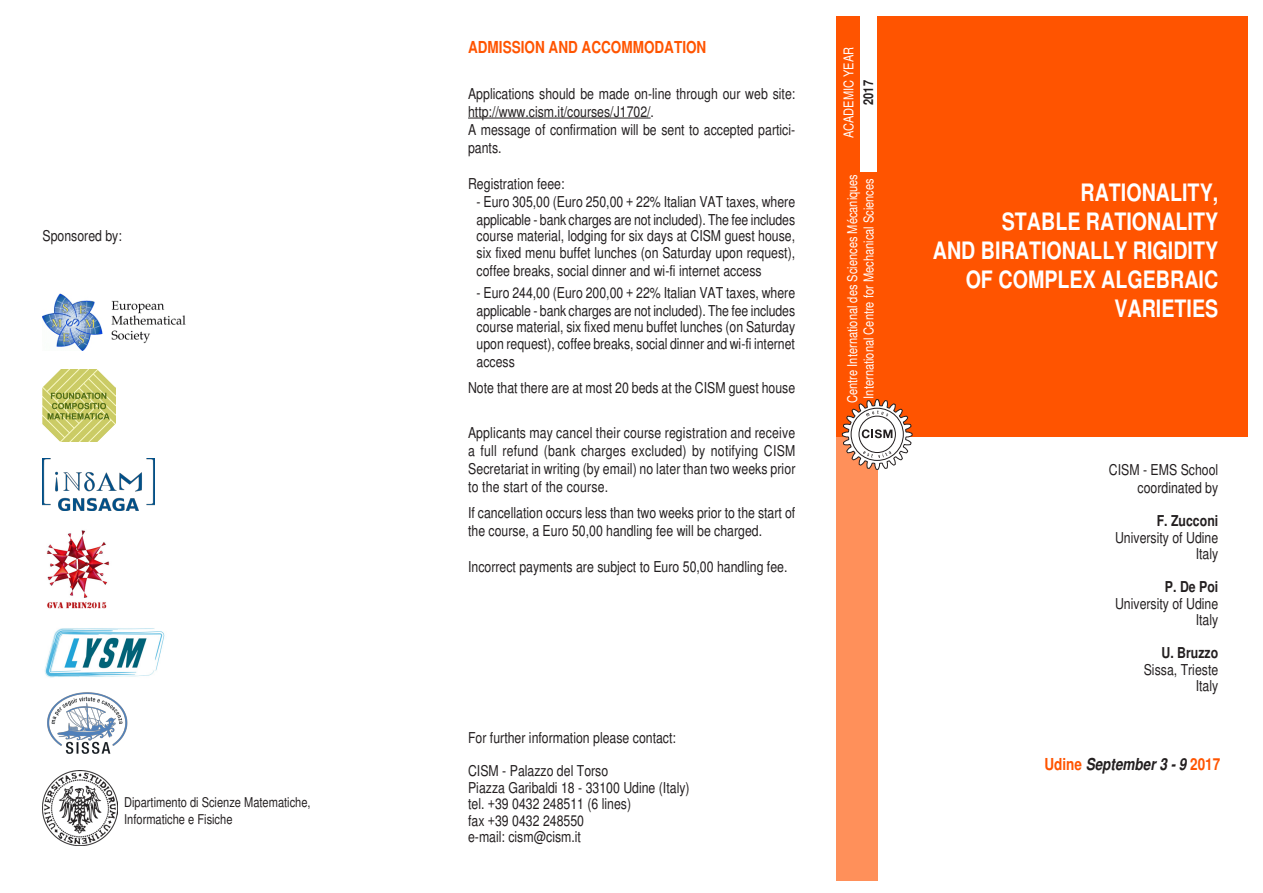
<style>
.page{position:relative;width:1263px;height:893px;background:#fff}
.page>*{position:absolute;margin:0;border:0;box-sizing:border-box;transform-origin:0 0}
.t1{font:700 condensed 24px/28.8px "Helvetica";color:#fff;text-align:right}
.t2{font:700 condensed 16.5px "Helvetica";color:#ff5400}
.t3{font:italic 700 condensed 16.5px "Helvetica";color:#231f20}
.Titolo_lecturers{font:condensed 15px/18px "Helvetica";color:#231f20}
.Titolo_lecturers-2{font:700 condensed 15px "Helvetica";color:#231f20}
.t4{font:condensed 13.5px "Helvetica";color:#fff}
.t5{font:condensed 13.5px "Helvetica";color:#231f20}
.t6{font:700 condensed 13.5px "Helvetica";color:#231f20}
.s1{font-style:normal;color:#ff5400}
</style>
<div class="page">
<div style="left:837px;top:16px;width:411px;height:421px;background:#ff5400"></div>
<hr style="left:468px;top:118px;width:183px;height:1px;background:#231f20">
<div style="left:836px;top:436px;width:41px;height:445px;background:#ff905a"></div>
<div style="left:860px;top:0;width:16px;height:172px;background:#fff"></div>
<svg style="left:842px;top:399px;width:71px;height:72px"></svg>
<img style="left:43px;top:293px;width:142px;height:57px">
<img style="left:43px;top:458px;width:111px;height:52px">
<img style="left:44px;top:628px;width:121px;height:50px">
<img style="left:47px;top:692px;width:81px;height:62px">
<img style="left:43px;top:369px;width:72px;height:73px">
<img style="left:43px;top:771px;width:74px;height:75px">
<img style="left:46px;top:530px;width:64px;height:79px">
<p class="Titolo_lecturers" style="left:43px;top:226px;width:81px">Sponsored by:</p>
<p class="t5" style="left:124px;top:795px;width:188px">Dipartimento di Scienze Matematiche,</p>
<p class="t5" style="left:124px;top:811px;width:110px">Informatiche e Fisiche</p>
<p class="t2" style="left:468px;top:38px;width:240px">ADMISSION AND ACCOMMODATION</p>
<p class="Titolo_lecturers" style="left:468px;top:84px;width:329px">Applications should be made on-line through our web site: http://www.cism.it/courses/J1702/.</p>
<p class="Titolo_lecturers" style="left:468px;top:120px;width:329px">A message of confirmation will be sent to accepted partici&shy;pants.</p>
<p class="Titolo_lecturers" style="left:468px;top:174px;width:98px">Registration feee:</p>
<p class="Titolo_lecturers" style="left:477px;top:192px;width:320px">- Euro 305,00 (Euro 250,00 + 22% Italian VAT taxes, where applicable - bank charges are not included). The fee includes</p>
<p class="Titolo_lecturers" style="left:477px;top:227px;width:320px;line-height:16.5px">course material, lodging for six days at CISM guest house, six fixed menu buffet lunches (on Saturday upon request),</p>
<p class="Titolo_lecturers" style="left:477px;top:261px;width:287px">coffee breaks, social dinner and wi-fi internet access</p>
<p class="Titolo_lecturers" style="left:477px;top:283px;width:320px">- Euro 244,00 (Euro 200,00 + 22% Italian VAT taxes, where applicable - bank charges are not included). The fee includes</p>
<p class="Titolo_lecturers" style="left:477px;top:319px;width:320px;line-height:16.5px">course material, six fixed menu buffet lunches (on Saturday upon request), coffee breaks, social dinner and wi-fi internet</p>
<p class="Titolo_lecturers" style="left:477px;top:352px;width:40px">access</p>
<p class="Titolo_lecturers" style="left:468px;top:379px;width:329px">Note that there are at most 20 beds at the CISM guest house</p>
<p class="Titolo_lecturers" style="left:468px;top:423px;width:329px;text-align:justify">Applicants may cancel their course registration and receive a full refund (bank charges excluded) by notifying CISM Secretariat in writing (by email) no later than two weeks prior to the start of the course.</p>
<p class="Titolo_lecturers" style="left:468px;top:504px;width:329px">If cancellation occurs less than two weeks prior to the start of the course, a Euro 50,00 handling fee will be charged.</p>
<p class="Titolo_lecturers" style="left:468px;top:558px;width:321px">Incorrect payments are subject to Euro 50,00 handling fee.</p>
<p class="Titolo_lecturers" style="left:468px;top:729px;width:209px">For further information please contact:</p>
<p class="Titolo_lecturers" style="left:468px;top:762px;width:142px">CISM - Palazzo del Torso</p>
<p class="Titolo_lecturers" style="left:468px;top:778px;width:223px">Piazza Garibaldi 18 - 33100 Udine (Italy)</p>
<p class="Titolo_lecturers" style="left:468px;top:795px;width:165px">tel. +39 0432 248511 (6 lines)</p>
<p class="Titolo_lecturers" style="left:468px;top:811px;width:117px">fax +39 0432 248550</p>
<p class="Titolo_lecturers" style="left:468px;top:828px;width:114px">e-mail: cism@cism.it</p>
<p class="t4" style="left:841px;top:138px;width:93px;rotate:-90deg">ACADEMIC YEAR</p>
<p class="t6" style="left:860px;top:105px;width:26px;rotate:-90deg">2017</p>
<p class="t4" style="left:844px;top:403px;width:230px;rotate:-90deg">Centre International des Sciences Mécaniques</p>
<p class="t4" style="left:860px;top:399px;width:222px;rotate:-90deg">International Centre for Mechanical Sciences</p>
<p class="t1" style="left:1080px;top:178px;width:139px">RATIONALITY,</p>
<p class="t1" style="left:1002px;top:207px;width:218px">STABLE RATIONALITY</p>
<p class="t1" style="left:933px;top:236px;width:287px">AND BIRATIONALLY RIGIDITY<br>OF COMPLEX ALGEBRAIC<br>VARIETIES</p>
<p class="Titolo_lecturers" style="left:1109px;top:461px;width:111px">CISM - EMS School</p>
<p class="Titolo_lecturers" style="left:1137px;top:479px;width:82px">coordinated by</p>
<p class="Titolo_lecturers-2" style="left:1157px;top:512px;width:63px">F. Zucconi</p>
<p class="Titolo_lecturers" style="left:1115px;top:528px;width:105px">University of Udine</p>
<p class="Titolo_lecturers" style="left:1196px;top:545px;width:24px">Italy</p>
<p class="Titolo_lecturers-2" style="left:1165px;top:578px;width:55px">P. De Poi</p>
<p class="Titolo_lecturers" style="left:1115px;top:594px;width:105px">University of Udine</p>
<p class="Titolo_lecturers" style="left:1196px;top:611px;width:24px">Italy</p>
<p class="Titolo_lecturers-2" style="left:1161px;top:644px;width:58px">U. Bruzzo</p>
<p class="Titolo_lecturers" style="left:1144px;top:660px;width:76px">Sissa, Trieste</p>
<p class="Titolo_lecturers" style="left:1196px;top:677px;width:24px">Italy</p>
<p class="t3" style="left:1044px;top:754px;width:177px"><span class="s1">Udine</span> September 3 - 9 <span class="s1">2017</span></p>
</div>
